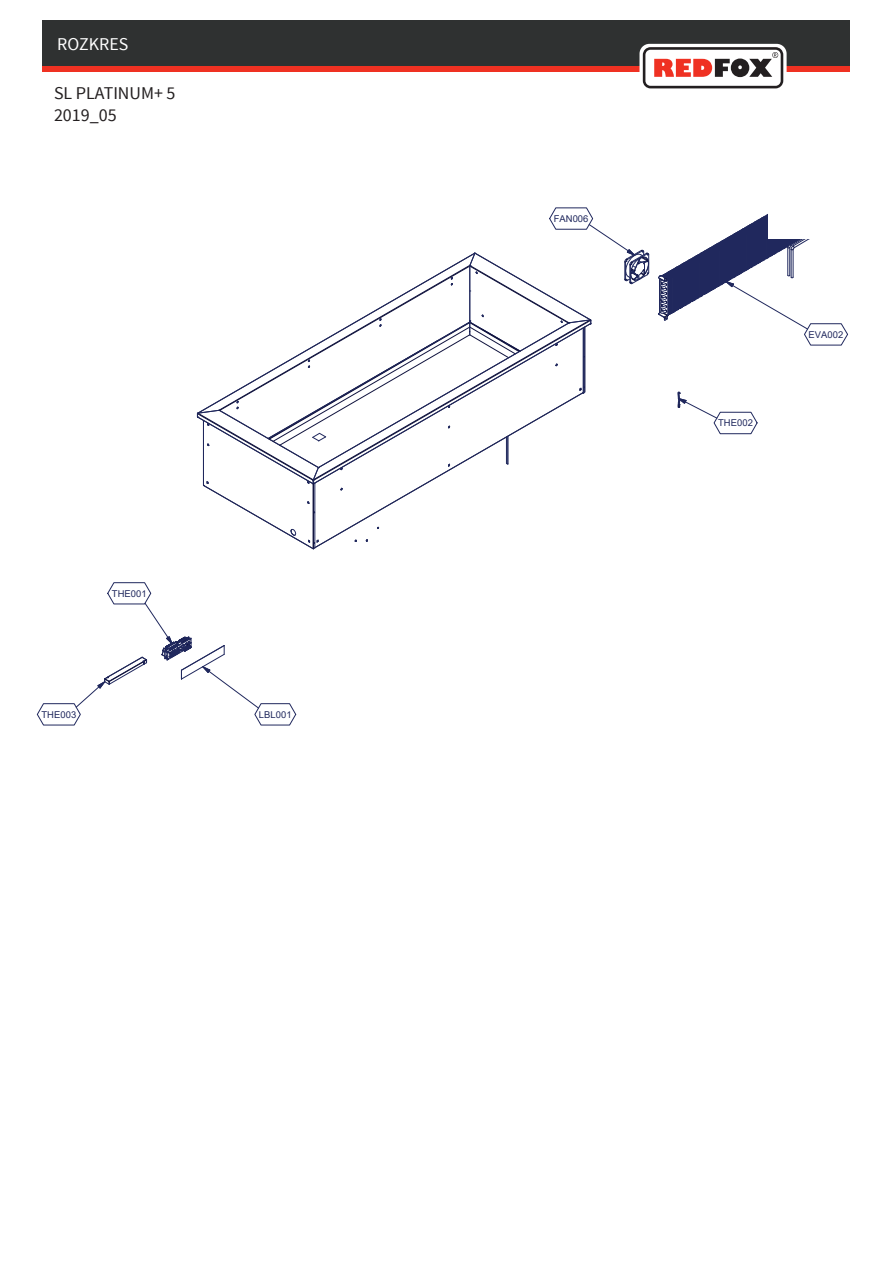
<style>
.page{position:relative;width:893px;height:1263px;background:#fff}
.page>*{position:absolute;margin:0;border:0;box-sizing:border-box;transform-origin:0 0}
.t1{font:18px/21.6px "Source Sans Pro";color:#231f20}
.t2{font:18px "Source Sans Pro";color:#fff}
.t3{font:9.45px "Arial";letter-spacing:.005em;color:#20285d}
</style>
<div class="page">
<div style="left:43px;top:21px;width:807px;height:51px;background:#ef3122"></div>
<div style="left:43px;top:21px;width:807px;height:45px;background:#2f3131"></div>
<svg style="left:639px;top:44px;width:148px;height:45px"></svg>
<svg style="left:36px;top:582px;width:261px;height:144px"></svg>
<svg style="left:677px;top:391px;width:81px;height:43px"></svg>
<svg style="left:658px;top:214px;width:190px;height:132px"></svg>
<svg style="left:196px;top:207px;width:454px;height:343px"></svg>
<div style="left:769px;top:170px;width:113px;height:68px;background:#fff"></div>
<h1 class="t2" style="left:57px;top:33px;width:73px">ROZKRES</h1>
<h1 class="t1" style="left:54px;top:83px;width:123px">SL PLATINUM+ 5<br>2019_05</h1>
<p class="t3" style="left:112px;top:587px;width:36px">THE001</p>
<p class="t3" style="left:42px;top:708px;width:36px">THE003</p>
<p class="t3" style="left:259px;top:708px;width:34px">LBL001</p>
<p class="t3" style="left:554px;top:212px;width:36px">FAN006</p>
<p class="t3" style="left:718px;top:417px;width:36px">THE002</p>
<p class="t3" style="left:809px;top:328px;width:36px">EVA002</p>
</div>
